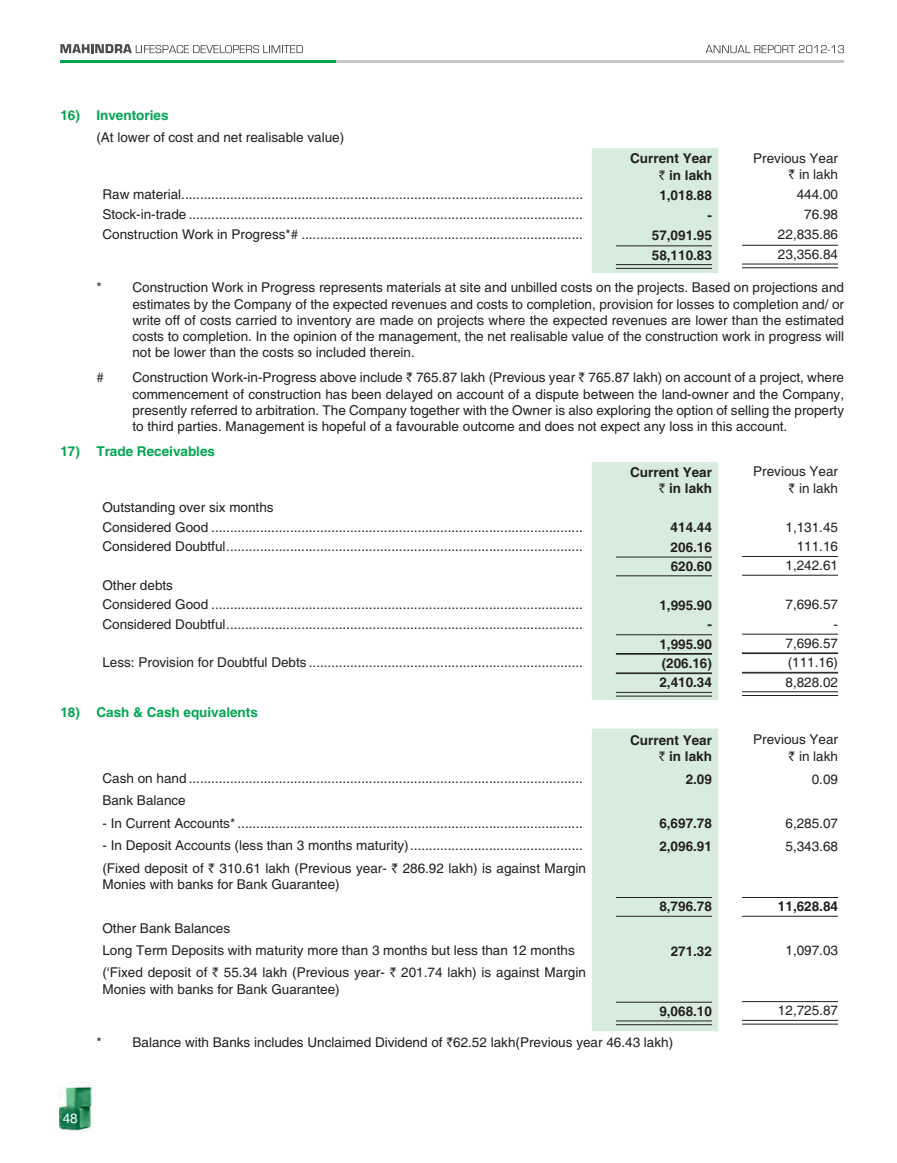
<style>
.page{position:relative;width:897px;height:1163px;background:#fff}
.page>*{position:absolute;margin:0;border:0;box-sizing:border-box;transform-origin:0 0}
.t1{font:13.5px/16.2px "Helvetica";color:#231f20}
.t2{font:700 13.5px/16.2px "Helvetica";color:#231f20;text-align:right}
.t3{font:700 13.5px "Helvetica";color:#00a54f}
.t4{font:13.5px "Helvetica";color:#fff}
.s1{font-family:"Rupee";font-weight:400}
.s2{font-family:"Rupee"}
</style>
<div class="page">
<svg style="left:705px;top:45px;width:138px;height:8px"></svg>
<svg style="left:60px;top:44px;width:243px;height:9px"></svg>
<hr style="left:335px;top:61px;width:508px;height:2px;background:#c7c8ca">
<hr style="left:60px;top:61px;width:275px;height:2px;background:#00a54f">
<img style="left:60px;top:1084px;width:32px;height:46px">
<div style="left:592px;top:148px;width:125px;height:125px;background:#d8ecdd"></div>
<hr style="left:615px;top:245px;width:96px;height:1px;background:#231f20">
<hr style="left:615px;top:264px;width:96px;height:1px;background:#231f20">
<hr style="left:615px;top:268px;width:96px;height:1px;background:#231f20">
<hr style="left:741px;top:245px;width:96px;height:1px;background:#231f20">
<hr style="left:741px;top:264px;width:96px;height:1px;background:#231f20">
<hr style="left:741px;top:267px;width:96px;height:1px;background:#231f20">
<div style="left:592px;top:462px;width:125px;height:238px;background:#d8ecdd"></div>
<hr style="left:615px;top:557px;width:96px;height:1px;background:#231f20">
<hr style="left:615px;top:575px;width:96px;height:1px;background:#231f20">
<hr style="left:741px;top:556px;width:96px;height:1px;background:#231f20">
<hr style="left:741px;top:575px;width:96px;height:1px;background:#231f20">
<hr style="left:615px;top:634px;width:96px;height:1px;background:#231f20">
<hr style="left:615px;top:653px;width:96px;height:1px;background:#231f20">
<hr style="left:741px;top:634px;width:96px;height:1px;background:#231f20">
<hr style="left:741px;top:652px;width:96px;height:1px;background:#231f20">
<hr style="left:615px;top:654px;width:96px;height:1px;background:#231f20">
<hr style="left:615px;top:672px;width:96px;height:1px;background:#231f20">
<hr style="left:741px;top:653px;width:96px;height:1px;background:#231f20">
<hr style="left:741px;top:672px;width:96px;height:1px;background:#231f20">
<hr style="left:615px;top:673px;width:96px;height:1px;background:#231f20">
<hr style="left:615px;top:692px;width:96px;height:1px;background:#231f20">
<hr style="left:615px;top:696px;width:96px;height:1px;background:#231f20">
<hr style="left:741px;top:673px;width:96px;height:1px;background:#231f20">
<hr style="left:741px;top:691px;width:96px;height:1px;background:#231f20">
<hr style="left:741px;top:695px;width:96px;height:1px;background:#231f20">
<div style="left:592px;top:729px;width:125px;height:302px;background:#d8ecdd"></div>
<hr style="left:615px;top:897px;width:96px;height:1px;background:#231f20">
<hr style="left:615px;top:916px;width:96px;height:1px;background:#231f20">
<hr style="left:741px;top:897px;width:96px;height:1px;background:#231f20">
<hr style="left:741px;top:916px;width:96px;height:1px;background:#231f20">
<hr style="left:615px;top:1002px;width:96px;height:1px;background:#231f20">
<hr style="left:615px;top:1020px;width:96px;height:1px;background:#231f20">
<hr style="left:615px;top:1024px;width:96px;height:1px;background:#231f20">
<hr style="left:741px;top:1001px;width:96px;height:1px;background:#231f20">
<hr style="left:741px;top:1020px;width:96px;height:1px;background:#231f20">
<hr style="left:741px;top:1024px;width:96px;height:1px;background:#231f20">
<p class="t3" style="left:60px;top:110px;width:110px">16) Inventories</p>
<p class="t1" style="left:96px;top:131px;width:249px">(At lower of cost and net realisable value)</p>
<p class="t2" style="left:630px;top:152px;width:83px">Current Year <span class="s1">`</span> in lakh</p>
<p class="t1" style="left:753px;top:151px;width:86px;text-align:right">Previous Year <span class="s2">`</span> in lakh</p>
<p class="t1" style="left:102px;top:188px;width:482px">Raw material...........................................................................................................</p>
<p class="t2" style="left:659px;top:188px;width:54px">1,018.88</p>
<p class="t1" style="left:796px;top:188px;width:43px">444.00</p>
<p class="t1" style="left:102px;top:208px;width:482px">Stock-in-trade .........................................................................................................</p>
<p class="t2" style="left:707px;top:208px;width:6px">-</p>
<p class="t1" style="left:804px;top:208px;width:35px">76.98</p>
<p class="t1" style="left:102px;top:228px;width:482px">Construction Work in Progress*# ...........................................................................</p>
<p class="t2" style="left:651px;top:228px;width:62px">57,091.95</p>
<p class="t1" style="left:777px;top:228px;width:62px">22,835.86</p>
<p class="t2" style="left:651px;top:248px;width:62px">58,110.83</p>
<p class="t1" style="left:777px;top:248px;width:62px">23,356.84</p>
<p class="t1" style="left:132px;top:281px;width:713px;text-align:justify;text-indent:-36px">* Construction Work in Progress represents materials at site and unbilled costs on the projects. Based on projections and estimates by the Company of the expected revenues and costs to completion, provision for losses to completion and/ or write off of costs carried to inventory are made on projects where the expected revenues are lower than the estimated costs to completion. In the opinion of the management, the net realisable value of the construction work in progress will not be lower than the costs so included therein.</p>
<p class="t1" style="left:96px;top:371px;width:9px">#</p>
<p class="t1" style="left:132px;top:371px;width:713px;text-align:justify">Construction Work-in-Progress above include <span class="s2">`</span> 765.87 lakh (Previous year <span class="s2">`</span> 765.87 lakh) on account of a project, where commencement of construction has been delayed on account of a dispute between the land-owner and the Company, presently referred to arbitration. The Company together with the Owner is also exploring the option of selling the property to third parties. Management is hopeful of a favourable outcome and does not expect any loss in this account.</p>
<p class="t3" style="left:60px;top:446px;width:156px">17) Trade Receivables</p>
<p class="t2" style="left:630px;top:465px;width:83px">Current Year <span class="s1">`</span> in lakh</p>
<p class="t1" style="left:753px;top:465px;width:86px;text-align:right">Previous Year <span class="s2">`</span> in lakh</p>
<p class="t1" style="left:102px;top:499px;width:482px;line-height:19.5px">Outstanding over six months<br>Considered Good ...................................................................................................</p>
<p class="t2" style="left:670px;top:521px;width:43px">414.44</p>
<p class="t1" style="left:785px;top:520px;width:54px">1,131.45</p>
<p class="t1" style="left:102px;top:539px;width:481px">Considered Doubtful ...............................................................................................</p>
<p class="t2" style="left:670px;top:540px;width:43px">206.16</p>
<p class="t1" style="left:796px;top:539px;width:43px">111.16</p>
<p class="t2" style="left:670px;top:559px;width:43px">620.60</p>
<p class="t1" style="left:785px;top:559px;width:54px">1,242.61</p>
<p class="t1" style="left:102px;top:577px;width:482px;line-height:19.5px">Other debts<br>Considered Good ...................................................................................................</p>
<p class="t2" style="left:659px;top:598px;width:54px">1,995.90</p>
<p class="t1" style="left:785px;top:598px;width:54px">7,696.57</p>
<p class="t1" style="left:102px;top:617px;width:481px">Considered Doubtful ...............................................................................................</p>
<p class="t2" style="left:707px;top:618px;width:6px">-</p>
<p class="t1" style="left:833px;top:617px;width:6px">-</p>
<p class="t2" style="left:659px;top:637px;width:54px">1,995.90</p>
<p class="t1" style="left:785px;top:636px;width:54px">7,696.57</p>
<p class="t1" style="left:102px;top:656px;width:482px">Less: Provision for Doubtful Debts .........................................................................</p>
<p class="t2" style="left:661px;top:656px;width:52px">(206.16)</p>
<p class="t1" style="left:787px;top:656px;width:52px">(111.16)</p>
<p class="t2" style="left:659px;top:676px;width:54px">2,410.34</p>
<p class="t1" style="left:785px;top:675px;width:54px">8,828.02</p>
<p class="t3" style="left:60px;top:707px;width:199px">18) Cash &amp; Cash equivalents</p>
<p class="t2" style="left:630px;top:733px;width:83px">Current Year <span class="s1">`</span> in lakh</p>
<p class="t1" style="left:753px;top:733px;width:86px;text-align:right">Previous Year <span class="s2">`</span> in lakh</p>
<p class="t1" style="left:102px;top:771px;width:482px">Cash on hand .........................................................................................................</p>
<p class="t2" style="left:685px;top:772px;width:28px">2.09</p>
<p class="t1" style="left:811px;top:772px;width:28px">0.09</p>
<p class="t1" style="left:102px;top:794px;width:85px">Bank Balance</p>
<p class="t1" style="left:102px;top:816px;width:482px">- In Current Accounts* ............................................................................................</p>
<p class="t2" style="left:659px;top:817px;width:54px">6,697.78</p>
<p class="t1" style="left:785px;top:817px;width:54px">6,285.07</p>
<p class="t1" style="left:102px;top:839px;width:482px">- In Deposit Accounts (less than 3 months maturity) ..............................................</p>
<p class="t2" style="left:659px;top:839px;width:54px">2,096.91</p>
<p class="t1" style="left:785px;top:839px;width:54px">5,343.68</p>
<p class="t1" style="left:102px;top:861px;width:485px">(Fixed deposit of <span class="s2">`</span> 310.61 lakh (Previous year- <span class="s2">`</span> 286.92 lakh) is against Margin<br>Monies with banks for Bank Guarantee)</p>
<p class="t2" style="left:659px;top:900px;width:54px">8,796.78</p>
<p class="t2" style="left:777px;top:900px;width:62px">11,628.84</p>
<p class="t1" style="left:102px;top:919px;width:473px;line-height:21.9px">Other Bank Balances<br>Long Term Deposits with maturity more than 3 months but less than 12 months</p>
<p class="t2" style="left:670px;top:944px;width:43px">271.32</p>
<p class="t1" style="left:785px;top:943px;width:54px">1,097.03</p>
<p class="t1" style="left:102px;top:966px;width:485px">(‘Fixed deposit of <span class="s2">`</span> 55.34 lakh (Previous year- <span class="s2">`</span> 201.74 lakh) is against Margin<br>Monies with banks for Bank Guarantee)</p>
<p class="t2" style="left:659px;top:1004px;width:54px">9,068.10</p>
<p class="t1" style="left:777px;top:1004px;width:62px">12,725.87</p>
<p class="t1" style="left:96px;top:1036px;width:578px">* Balance with Banks includes Unclaimed Dividend of <span class="s2">`</span>62.52 lakh(Previous year 46.43 lakh)</p>
<p class="t4" style="left:63px;top:1113px;width:17px">48</p>
</div>
